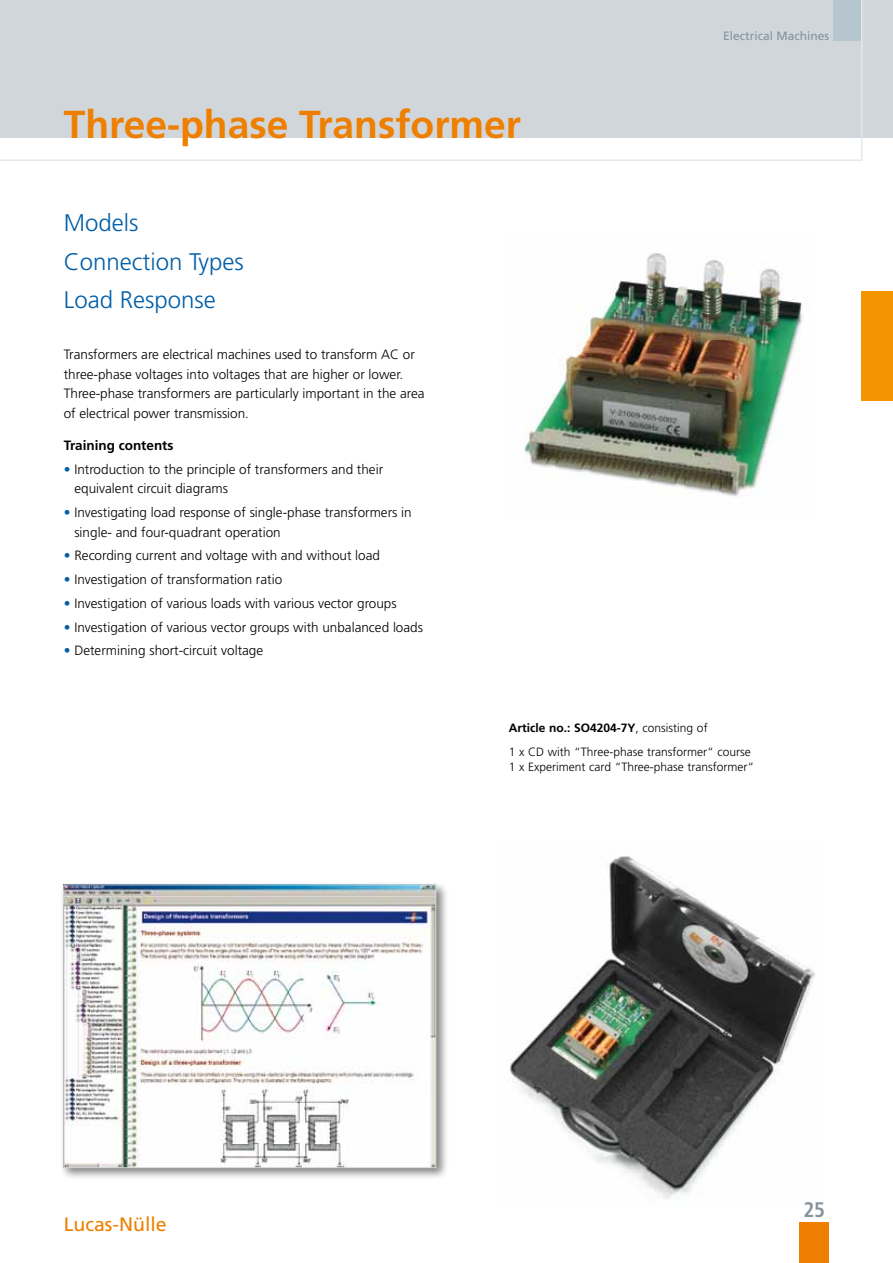
<style>
.page{position:relative;width:893px;height:1263px;background:#fff}
.page>*{position:absolute;margin:0;border:0;box-sizing:border-box;transform-origin:0 0}
.t1{font:700 39px "Frutiger";color:#ee7f00}
.t2{font:300 24px/38.5px "Frutiger";color:#005ea8}
.t3{font:700 condensed 21px "Frutiger";color:#82939c}
.t4{font:19.5px "Frutiger";color:#ee7f00}
.t5{font:300 13.5px/19.5px "Frutiger";color:#000}
.t6{font:700 13.5px "Frutiger";color:#000}
.t7{font:300 12px/23.5px "Frutiger";color:#000}
.t8{font:12px "Frutiger";color:#82939c}
.s1{color:#005ea8}
.s2{font-weight:700}
</style>
<div class="page">
<div style="left:0;top:0;width:893px;height:138px;background:#d1d6da"></div>
<svg style="left:0;top:0;width:863px;height:161px"></svg>
<img style="left:509px;top:856px;width:306px;height:343px">
<img style="left:524px;top:253px;width:279px;height:243px">
<div style="left:861px;top:291px;width:32px;height:109px;background:#f39400"></div>
<div style="left:60px;top:881px;width:389px;height:299px;background:#000;opacity:.5"></div>
<img style="left:65px;top:886px;width:369px;height:280px">
<div style="left:63px;top:884px;width:373px;height:284px;border:1px solid #d1d6da"></div>
<div style="left:799px;top:1222px;width:30px;height:41px;background:#ee7f00"></div>
<h1 class="t1" style="left:64px;top:102px;width:459px">Three-phase Transformer</h1>
<h2 class="t2" style="left:64px;top:204px;width:182px">Models<br>Connection Types<br>Load Response</h2>
<p class="t5" style="left:64px;top:345px;width:362px">Transformers are electrical machines used to transform AC or three-phase voltages into voltages that are higher or lower.<br>Three-phase transformers are particularly important in the area of electrical power transmission.</p>
<p class="t6" style="left:64px;top:437px;width:111px">Training contents</p>
<p class="t5" style="left:74px;top:459px;width:310px;text-indent:-11px"><span class="s1">•</span> Introduction to the principle of transformers and their equivalent circuit diagrams</p>
<p class="t5" style="left:74px;top:503px;width:339px;text-indent:-11px"><span class="s1">•</span> Investigating load response of single-phase transformers in single- and four-quadrant operation</p>
<p class="t5" style="left:64px;top:546px;width:318px"><span class="s1">•</span> Recording current and voltage with and without load</p>
<p class="t5" style="left:64px;top:570px;width:220px"><span class="s1">•</span> Investigation of transformation ratio</p>
<p class="t5" style="left:64px;top:593px;width:334px"><span class="s1">•</span> Investigation of various loads with various vector groups</p>
<p class="t5" style="left:64px;top:617px;width:361px"><span class="s1">•</span> Investigation of various vector groups with unbalanced loads</p>
<p class="t5" style="left:64px;top:641px;width:201px"><span class="s1">•</span> Determining short-circuit voltage</p>
<p class="t8" style="left:723px;top:29px;width:108px">Electrical Machines</p>
<h3 class="t4" style="left:64px;top:1213px;width:104px">Lucas-Nülle</h3>
<p class="t7" style="left:509px;top:716px;width:243px"><span class="s2">Article no.: SO4204-7Y</span>, consisting of<br>1 x CD with “Three-phase transformer“ course</p>
<p class="t7" style="left:509px;top:755px;width:247px">1 x Experiment card “Three-phase transformer“</p>
<h3 class="t3" style="left:803px;top:1197px;width:23px">25</h3>
</div>
